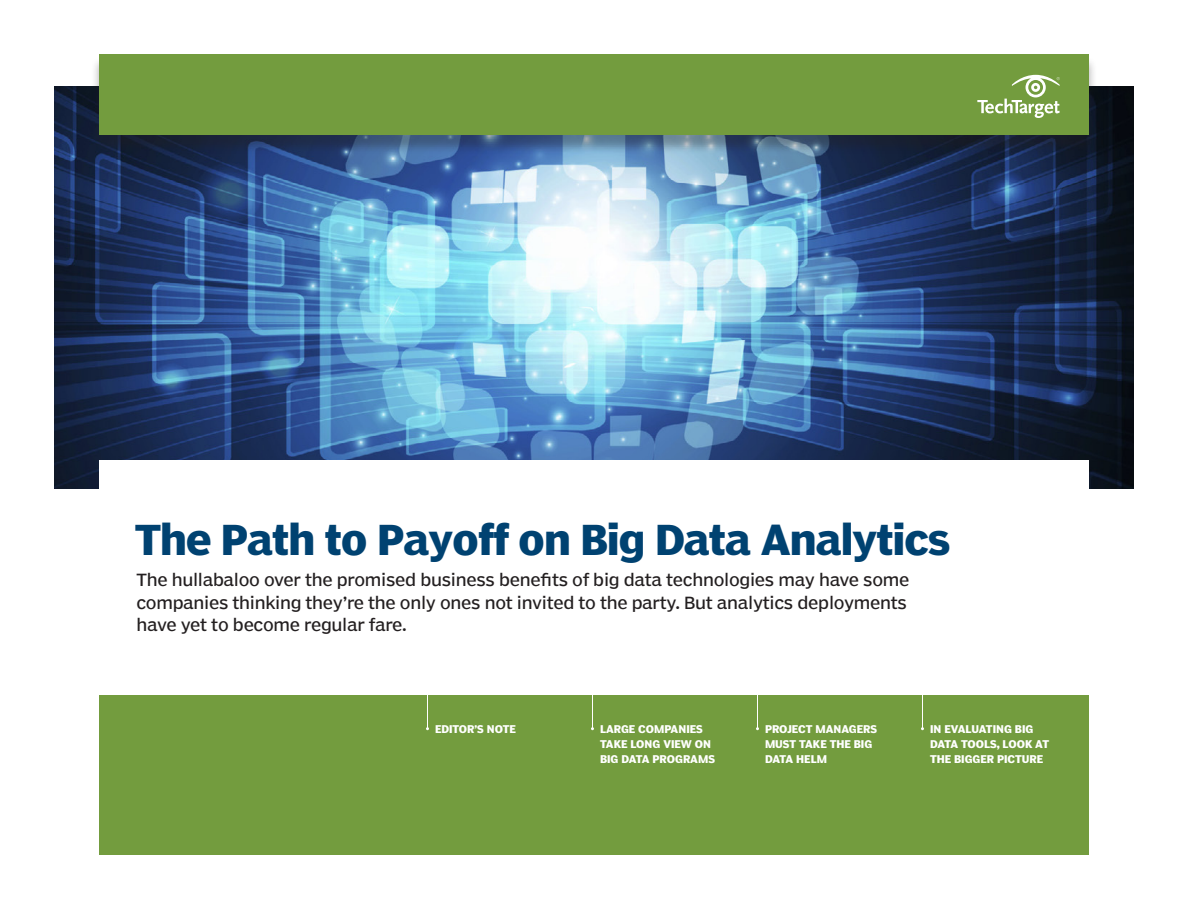
<style>
.page{position:relative;width:1188px;height:918px;background:#fff}
.page>*{position:absolute;margin:0;border:0;box-sizing:border-box;transform-origin:0 0}
.cover_title{font:700 40.5px "Poynter Agate One";letter-spacing:-.02em;color:#004271}
.cover_deck{font:16.5px/22.5px "Poynter Agate One";letter-spacing:-.015em;color:#231f20}
.new_toc{font:700 10.5px/15px "Poynter Agate One";color:#fff}
</style>
<div class="page">
<div style="left:99px;top:695px;width:990px;height:160px;background:#739c3e"></div>
<img style="left:54px;top:87px;width:1080px;height:402px">
<div style="left:99px;top:460px;width:990px;height:235px;background:#fff"></div>
<div style="left:91px;top:56px;width:1006px;height:98px;background:#231f20;opacity:.35"></div>
<div style="left:99px;top:54px;width:990px;height:81px;background:#739c3e"></div>
<hr style="left:922px;top:687px;width:1px;height:42px;background:#fff">
<hr style="left:757px;top:687px;width:1px;height:42px;background:#fff">
<hr style="left:592px;top:687px;width:1px;height:42px;background:#fff">
<hr style="left:427px;top:687px;width:1px;height:42px;background:#fff">
<svg style="left:977px;top:75px;width:83px;height:43px"></svg>
<p class="cover_title" style="left:135px;top:516px;width:817px">The Path to Payoff on Big Data Analytics</p>
<p class="cover_deck" style="left:136px;top:569px;width:774px">The hullabaloo over the promised business benefits of big data technologies may have some companies thinking they’re the only ones not invited to the party. But analytics deployments have yet to become regular fare.</p>
<p class="new_toc" style="left:435px;top:722px;width:82px">EDITOR’S NOTE</p>
<p class="new_toc" style="left:600px;top:722px;width:116px">LARGE COMPANIES<br>TAKE LONG VIEW ON<br>BIG DATA PROGRAMS</p>
<p class="new_toc" style="left:765px;top:722px;width:114px">PROJECT MANAGERS<br>MUST TAKE THE BIG<br>DATA HELM</p>
<p class="new_toc" style="left:930px;top:722px;width:121px">IN EVALUATING BIG<br>DATA TOOLS, LOOK AT<br>THE BIGGER PICTURE</p>
</div>
